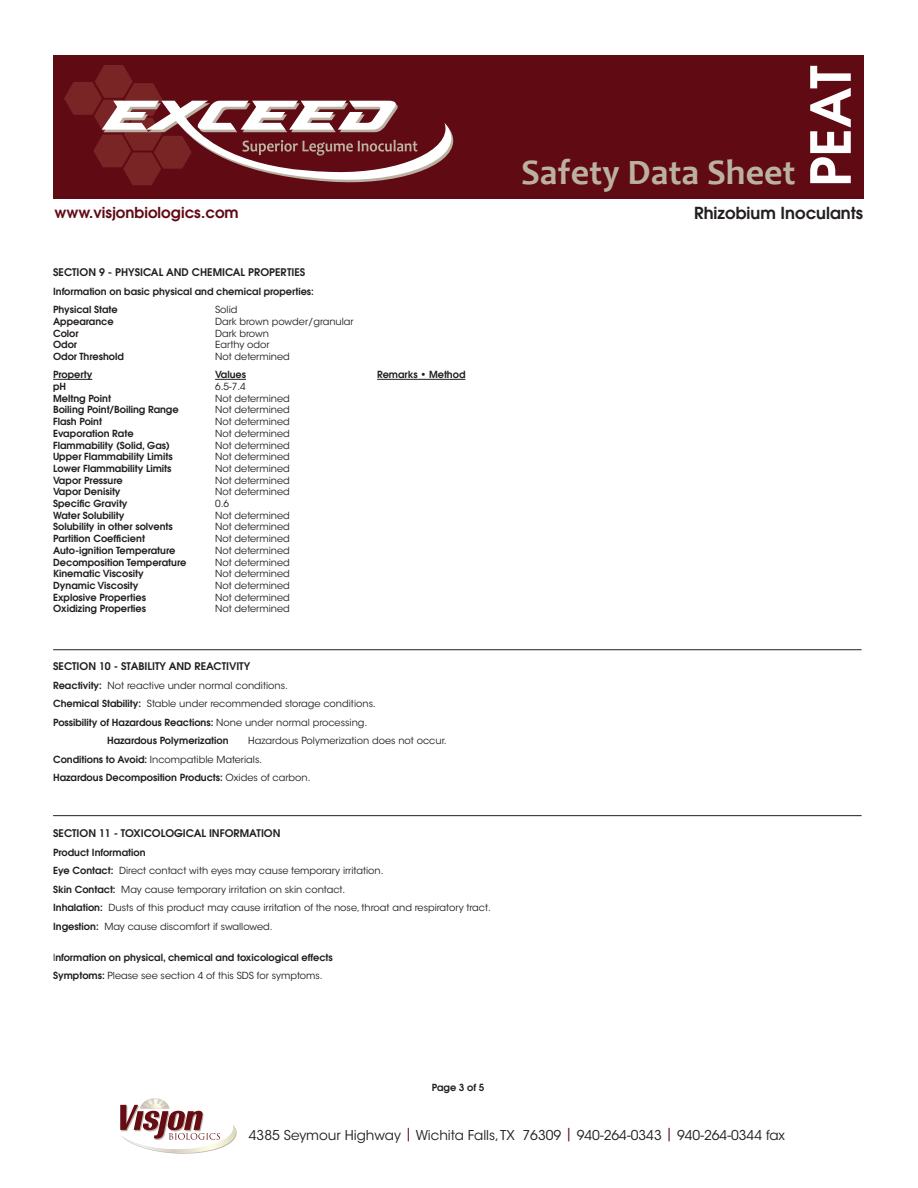
<style>
.page{position:relative;width:918px;height:1188px;background:#fff}
.page>*{position:absolute;margin:0;border:0;box-sizing:border-box;transform-origin:0 0}
.t1{font:700 36px "Candara";color:#bbb1a3}
.t2{font:600 16.5px "Avant Garde";color:#231f20}
.t3{font:600 15px "Avant Garde";color:#600a14}
.t4{font:13.5px "ITC Avant Garde Std";color:#231f20}
.t5{font:600 10.5px "Avant Garde";color:#231f20}
.t6{font:9.75px/18.5px "ITC Avant Garde Std";color:#231f20}
.t7{font:600 9.75px/18.5px "Avant Garde";color:#231f20}
.s1{font-family:"Avant Garde";font-weight:600}
.s2{font-family:"ITC Avant Garde Std";font-weight:400}
.s3{color:#600a14}
</style>
<div class="page">
<div style="left:53px;top:55px;width:810px;height:143px;background:#600a14"></div>
<svg style="left:64px;top:65px;width:389px;height:120px"></svg>
<svg style="left:810px;top:66px;width:41px;height:117px"></svg>
<svg style="left:120px;top:1098px;width:117px;height:56px"></svg>
<hr style="left:53px;top:379px;width:39px;height:1px;background:#231f20">
<hr style="left:215px;top:379px;width:31px;height:1px;background:#231f20">
<hr style="left:377px;top:379px;width:88px;height:1px;background:#231f20">
<hr style="left:53px;top:649px;width:809px;height:1px;background:#231f20">
<hr style="left:53px;top:815px;width:809px;height:1px;background:#231f20">
<h1 class="t1" style="left:521px;top:151px;width:276px">Safety Data Sheet</h1>
<h3 class="t3" style="left:55px;top:203px;width:186px">www.visjonbiologics.com</h3>
<h2 class="t2" style="left:694px;top:202px;width:170px">Rhizobium Inoculants</h2>
<p class="t5" style="left:53px;top:265px;width:254px">SECTION 9 - PHYSICAL AND CHEMICAL PROPERTIES</p>
<p class="t7" style="left:53px;top:282px;width:262px">Information on basic physical and chemical properties:<br>Physical State</p>
<p class="t6" style="left:215px;top:300px;width:24px">Solid</p>
<p class="t7" style="left:53px;top:312px;width:62px">Appearance</p>
<p class="t6" style="left:215px;top:312px;width:140px">Dark brown powder/granular</p>
<p class="t7" style="left:53px;top:324px;width:27px">Color</p>
<p class="t6" style="left:215px;top:324px;width:55px">Dark brown</p>
<p class="t7" style="left:53px;top:335px;width:25px">Odor</p>
<p class="t6" style="left:215px;top:336px;width:56px">Earthy odor</p>
<p class="t7" style="left:53px;top:347px;width:72px">Odor Threshold</p>
<p class="t6" style="left:215px;top:347px;width:76px">Not determined</p>
<p class="t7" style="left:53px;top:365px;width:41px">Property</p>
<p class="t7" style="left:215px;top:365px;width:33px">Values</p>
<p class="t7" style="left:377px;top:365px;width:90px">Remarks • Method</p>
<p class="t7" style="left:53px;top:377px;width:15px">pH</p>
<p class="t6" style="left:215px;top:377px;width:32px">6.5-7.4</p>
<p class="t7" style="left:53px;top:389px;width:59px">Meltng Point</p>
<p class="t6" style="left:215px;top:389px;width:76px">Not determined</p>
<p class="t7" style="left:53px;top:400px;width:127px">Boiling Point/Boiling Range</p>
<p class="t6" style="left:215px;top:401px;width:76px">Not determined</p>
<p class="t7" style="left:53px;top:412px;width:50px">Flash Point</p>
<p class="t6" style="left:215px;top:413px;width:76px">Not determined</p>
<p class="t7" style="left:53px;top:424px;width:82px">Evaporation Rate</p>
<p class="t6" style="left:215px;top:424px;width:76px">Not determined</p>
<p class="t7" style="left:53px;top:436px;width:118px">Flammability (Solid, Gas)</p>
<p class="t6" style="left:215px;top:436px;width:76px">Not determined</p>
<p class="t7" style="left:53px;top:447px;width:121px">Upper Flammability Limits</p>
<p class="t6" style="left:215px;top:448px;width:76px">Not determined</p>
<p class="t7" style="left:53px;top:459px;width:120px">Lower Flammability Limits</p>
<p class="t6" style="left:215px;top:459px;width:76px">Not determined</p>
<p class="t7" style="left:53px;top:471px;width:71px">Vapor Pressure</p>
<p class="t6" style="left:215px;top:471px;width:76px">Not determined</p>
<p class="t7" style="left:53px;top:482px;width:69px">Vapor Denisity</p>
<p class="t6" style="left:215px;top:483px;width:76px">Not determined</p>
<p class="t7" style="left:53px;top:494px;width:76px">Specific Gravity</p>
<p class="t6" style="left:215px;top:494px;width:16px">0.6</p>
<p class="t7" style="left:53px;top:506px;width:73px">Water Solubility</p>
<p class="t6" style="left:215px;top:506px;width:76px">Not determined</p>
<p class="t7" style="left:53px;top:517px;width:121px">Solubility in other solvents</p>
<p class="t6" style="left:215px;top:518px;width:76px">Not determined</p>
<p class="t7" style="left:53px;top:529px;width:93px">Partition Coefficient</p>
<p class="t6" style="left:215px;top:530px;width:76px">Not determined</p>
<p class="t7" style="left:53px;top:541px;width:124px">Auto-ignition Temperature</p>
<p class="t6" style="left:215px;top:541px;width:76px">Not determined</p>
<p class="t7" style="left:53px;top:553px;width:135px">Decomposition Temperature</p>
<p class="t6" style="left:215px;top:553px;width:76px">Not determined</p>
<p class="t7" style="left:53px;top:564px;width:92px">Kinematic Viscosity</p>
<p class="t6" style="left:215px;top:565px;width:76px">Not determined</p>
<p class="t7" style="left:53px;top:576px;width:87px">Dynamic Viscosity</p>
<p class="t6" style="left:215px;top:576px;width:76px">Not determined</p>
<p class="t7" style="left:53px;top:588px;width:94px">Explosive Properties</p>
<p class="t6" style="left:215px;top:588px;width:76px">Not determined</p>
<p class="t7" style="left:53px;top:599px;width:95px">Oxidizing Properties</p>
<p class="t6" style="left:215px;top:600px;width:76px">Not determined</p>
<p class="t5" style="left:53px;top:660px;width:199px">SECTION 10 - STABILITY AND REACTIVITY</p>
<p class="t6" style="left:53px;top:676px;width:324px"><span class="s1">Reactivity:</span> Not reactive under normal conditions.<br><span class="s1">Chemical Stability:</span> Stable under recommended storage conditions.</p>
<p class="t7" style="left:107px;top:713px;width:262px;text-indent:-54px">Possibility of Hazardous Reactions: <span class="s2">None under normal processing.<br></span>Hazardous Polymerization</p>
<p class="t6" style="left:53px;top:732px;width:395px;text-indent:195px">Hazardous Polymerization does not occur.<br><span class="s1">Conditions to Avoid:</span> Incompatible Materials.</p>
<p class="t7" style="left:53px;top:768px;width:259px">Hazardous Decomposition Products: <span class="s2">Oxides of carbon.</span></p>
<p class="t5" style="left:53px;top:827px;width:229px">SECTION 11 - TOXICOLOGICAL INFORMATION</p>
<p class="t7" style="left:53px;top:843px;width:94px">Product Information</p>
<p class="t6" style="left:53px;top:862px;width:439px"><span class="s1">Eye Contact:</span> Direct contact with eyes may cause temporary irritation.<br><span class="s1">Skin Contact:</span> May cause temporary irritation on skin contact.<br><span class="s1">Inhalation:</span> Dusts of this product may cause irritation of the nose, throat and respiratory tract.<br><span class="s1">Ingestion:</span> May cause discomfort if swallowed.</p>
<p class="t7" style="left:53px;top:948px;width:281px"><span class="s2">I</span>nformation on physical, chemical and toxicological effects</p>
<p class="t6" style="left:53px;top:966px;width:271px"><span class="s1">Symptoms:</span> Please see section 4 of this SDS for symptoms.</p>
<p class="t7" style="left:432px;top:1078px;width:54px">Page 3 of 5</p>
<h3 class="t4" style="left:249px;top:1127px;width:538px">4385 Seymour Highway <span class="s3">|</span> Wichita Falls, TX 76309 <span class="s3">|</span> 940-264-0343 <span class="s3">|</span> 940-264-0344 fax</h3>
</div>
